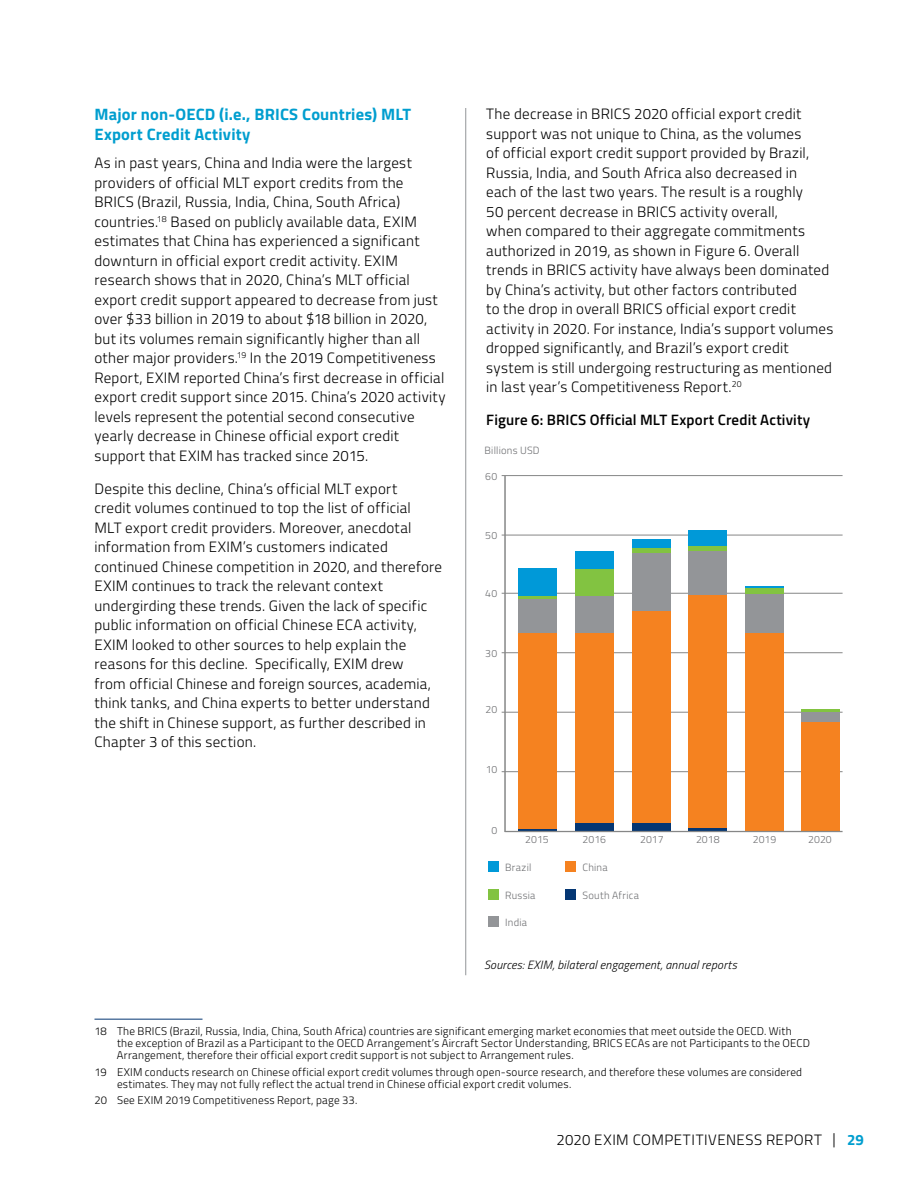
<style>
.page{position:relative;width:918px;height:1188px;background:#fff}
.page>*{position:absolute;margin:0;border:0;box-sizing:border-box;transform-origin:0 0}
.t1{font:700 16.5px/19.5px "Titillium";letter-spacing:.01em;color:#009ecf}
.t2{font:300 15px/19.5px "Titillium";letter-spacing:.015em;color:#000}
.t3{font:600 15px "Titillium";letter-spacing:.01em;color:#000}
.t4{font:italic 300 12px "Titillium";letter-spacing:.02em;color:#000}
.t5{font:300 11.25px/12px "Titillium";letter-spacing:.02em;color:#000}
.t6{font:300 10.5px "Titillium";letter-spacing:.02em;color:#6d6e71}
.s1{font-weight:700;color:#009ecf}
</style>
<div class="page">
<img style="left:488px;top:475px;width:355px;height:425px">
<hr style="left:94px;top:1019px;width:108px;height:1px;background:#043673">
<hr style="left:465px;top:108px;width:1px;height:867px;background:#939598">
<hr style="left:745px;top:586px;width:39px;height:3px;background:#0099d8">
<div style="left:745px;top:594px;width:39px;height:40px;background:#939598"></div>
<hr style="left:502px;top:475px;width:341px;height:1px;background:#868787">
<hr style="left:502px;top:535px;width:341px;height:1px;background:#868787">
<hr style="left:502px;top:593px;width:341px;height:1px;background:#868787">
<hr style="left:502px;top:652px;width:341px;height:1px;background:#868787">
<hr style="left:502px;top:712px;width:341px;height:1px;background:#868787">
<hr style="left:502px;top:771px;width:341px;height:1px;background:#868787">
<div style="left:575px;top:596px;width:39px;height:37px;background:#939598"></div>
<div style="left:518px;top:599px;width:39px;height:34px;background:#939598"></div>
<div style="left:518px;top:633px;width:39px;height:197px;background:#f58220"></div>
<hr style="left:504px;top:476px;width:2px;height:356px;background:#868787">
<div style="left:745px;top:588px;width:39px;height:6px;background:#82c341"></div>
<div style="left:632px;top:548px;width:38px;height:6px;background:#82c341"></div>
<hr style="left:518px;top:829px;width:39px;height:3px;background:#043673">
<div style="left:745px;top:634px;width:39px;height:198px;background:#f58220"></div>
<div style="left:688px;top:546px;width:39px;height:6px;background:#82c341"></div>
<div style="left:688px;top:531px;width:39px;height:15px;background:#0099d8"></div>
<div style="left:632px;top:539px;width:38px;height:9px;background:#0099d8"></div>
<div style="left:575px;top:552px;width:39px;height:17px;background:#0099d8"></div>
<hr style="left:518px;top:596px;width:39px;height:3px;background:#82c341">
<div style="left:688px;top:594px;width:39px;height:235px;background:#f58220"></div>
<div style="left:688px;top:551px;width:39px;height:43px;background:#939598"></div>
<div style="left:632px;top:610px;width:38px;height:214px;background:#f58220"></div>
<div style="left:632px;top:554px;width:38px;height:57px;background:#939598"></div>
<div style="left:575px;top:569px;width:39px;height:27px;background:#82c341"></div>
<div style="left:575px;top:633px;width:39px;height:189px;background:#f58220"></div>
<div style="left:518px;top:569px;width:39px;height:27px;background:#0099d8"></div>
<div style="left:565px;top:889px;width:11px;height:10px;background:#043673"></div>
<div style="left:565px;top:862px;width:11px;height:10px;background:#f58220"></div>
<div style="left:488px;top:889px;width:11px;height:10px;background:#82c341"></div>
<div style="left:488px;top:916px;width:11px;height:11px;background:#939598"></div>
<div style="left:488px;top:862px;width:11px;height:10px;background:#0099d8"></div>
<hr style="left:688px;top:829px;width:39px;height:2px;background:#043673">
<div style="left:575px;top:823px;width:39px;height:9px;background:#043673"></div>
<div style="left:632px;top:824px;width:38px;height:7px;background:#043673"></div>
<div style="left:801px;top:719px;width:38px;height:113px;background:#f58220"></div>
<hr style="left:505px;top:831px;width:338px;height:1px;background:#868787">
<div style="left:801px;top:711px;width:38px;height:11px;background:#939598"></div>
<hr style="left:801px;top:709px;width:38px;height:3px;background:#82c341">
<h3 class="t1" style="left:94px;top:104px;width:318px">Major non-OECD (i.e., BRICS Countries) MLT<br>Export Credit Activity</h3>
<p class="t2" style="left:94px;top:152px;width:353px">As in past years, China and India were the largest providers of official MLT export credits from the BRICS (Brazil, Russia, India, China, South Africa) countries.<sup>18</sup> Based on publicly available data, EXIM estimates that China has experienced a significant downturn in official export credit activity. EXIM research shows that in 2020, China’s MLT official export credit support appeared to decrease from just over $33 billion in 2019 to about $18 billion in 2020, but its volumes remain significantly higher than all other major providers.<sup>19</sup> In the 2019 Competitiveness Report, EXIM reported China’s first decrease in official export credit support since 2015. China’s 2020 activity levels represent the potential second consecutive yearly decrease in Chinese official export credit support that EXIM has tracked since 2015.</p>
<p class="t2" style="left:95px;top:478px;width:349px">Despite this decline, China’s official MLT export<br>credit volumes continued to top the list of official<br>MLT export credit providers. Moreover, anecdotal information from EXIM’s customers indicated continued Chinese competition in 2020, and therefore EXIM continues to track the relevant context undergirding these trends. Given the lack of specific public information on official Chinese ECA activity, EXIM looked to other sources to help explain the reasons for this decline. Specifically, EXIM drew<br>from official Chinese and foreign sources, academia, think tanks, and China experts to better understand the shift in Chinese support, as further described in Chapter 3 of this section.</p>
<p class="t2" style="left:486px;top:104px;width:349px">The decrease in BRICS 2020 official export credit support was not unique to China, as the volumes<br>of official export credit support provided by Brazil, Russia, India, and South Africa also decreased in<br>each of the last two years. The result is a roughly<br>50 percent decrease in BRICS activity overall,<br>when compared to their aggregate commitments authorized in 2019, as shown in Figure 6. Overall trends in BRICS activity have always been dominated by China’s activity, but other factors contributed<br>to the drop in overall BRICS official export credit activity in 2020. For instance, India’s support volumes dropped significantly, and Brazil’s export credit system is still undergoing restructuring as mentioned in last year’s Competitiveness Report.<sup>20</sup></p>
<h4 class="t3" style="left:486px;top:409px;width:325px">Figure 6: BRICS Official MLT Export Credit Activity</h4>
<p class="t6" style="left:485px;top:443px;width:57px">Billions USD</p>
<p class="t6" style="left:485px;top:468px;width:14px">60</p>
<p class="t6" style="left:485px;top:528px;width:14px">50</p>
<p class="t6" style="left:485px;top:586px;width:14px">40</p>
<p class="t6" style="left:485px;top:645px;width:14px">30</p>
<p class="t6" style="left:485px;top:702px;width:13px">20</p>
<p class="t6" style="left:486px;top:762px;width:13px">10</p>
<p class="t6" style="left:491px;top:822px;width:7px">0</p>
<p class="t6" style="left:525px;top:832px;width:25px">2015</p>
<p class="t6" style="left:583px;top:832px;width:25px">2016</p>
<p class="t6" style="left:640px;top:832px;width:25px">2017</p>
<p class="t6" style="left:696px;top:832px;width:25px">2018</p>
<p class="t6" style="left:753px;top:832px;width:25px">2019</p>
<p class="t6" style="left:505px;top:860px;width:28px">Brazil</p>
<p class="t6" style="left:505px;top:887px;width:32px">Russia</p>
<p class="t6" style="left:505px;top:915px;width:23px">India</p>
<p class="t6" style="left:582px;top:860px;width:27px">China</p>
<p class="t6" style="left:582px;top:887px;width:58px">South Africa</p>
<p class="t4" style="left:484px;top:956px;width:254px">Sources: EXIM, bilateral engagement, annual reports</p>
<p class="t6" style="left:808px;top:832px;width:25px">2020</p>
<p class="t5" style="left:117px;top:1025px;width:695px;text-indent:-22px">18 The BRICS (Brazil, Russia, India, China, South Africa) countries are significant emerging market economies that meet outside the OECD. With the exception of Brazil as a Participant to the OECD Arrangement’s Aircraft Sector Understanding, BRICS ECAs are not Participants to the OECD<br>Arrangement, therefore their official export credit support is not subject to Arrangement rules.</p>
<p class="t5" style="left:117px;top:1065px;width:687px;text-indent:-23px">19 EXIM conducts research on Chinese official export credit volumes through open-source research, and therefore these volumes are considered estimates. They may not fully reflect the actual trend in Chinese official export credit volumes.</p>
<p class="t5" style="left:94px;top:1093px;width:264px">20 See EXIM 2019 Competitiveness Report, page 33.</p>
<p class="t2" style="left:556px;top:1130px;width:309px">2020 EXIM COMPETITIVENESS REPORT | <span class="s1">29</span></p>
</div>
